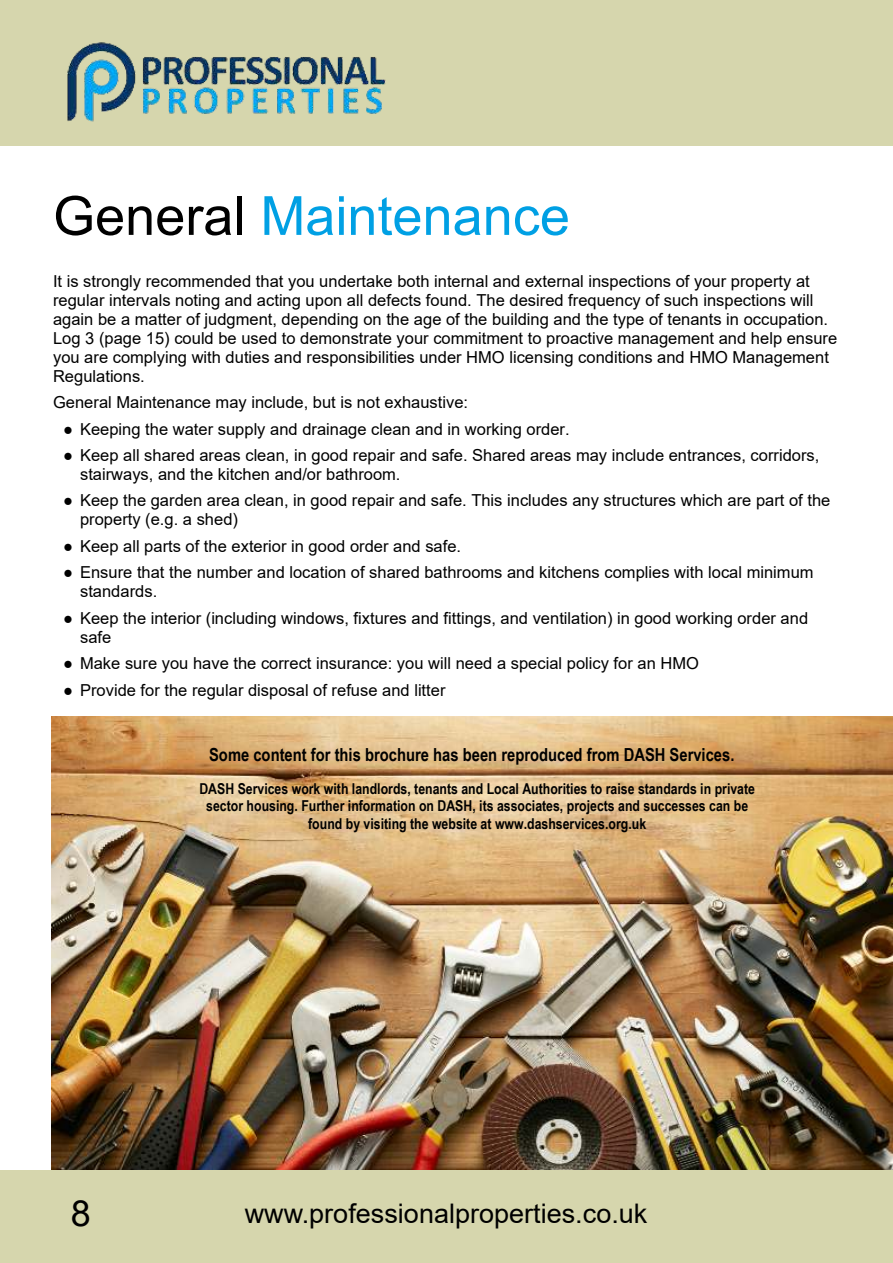
<style>
.page{position:relative;width:893px;height:1263px;background:#fff}
.page>*{position:absolute;margin:0;border:0;box-sizing:border-box;transform-origin:0 0}
.t1{font:54px "Arial";color:#00a0e4}
.t2{font:36px "Arial";color:#000}
.t3{font:27px "Arial";color:#000}
.t4{font:700 18px "Arial Narrow";color:#000}
.t5{font:16.5px/18.9px "Arial";color:#000}
.t6{font:700 15px/17.2px "Arial Narrow";color:#000;text-align:center}
.s1{color:#000}
.s2{font-family:"Times New Roman"}
</style>
<div class="page">
<img style="left:51px;top:716px;width:841px;height:454px">
<div style="left:0;top:1170px;width:892px;height:93px;background:#d6d6ad"></div>
<div style="left:1px;top:0;width:892px;height:146px;background:#d6d6ad"></div>
<img style="left:67px;top:42px;width:319px;height:80px">
<h1 class="t1" style="left:53px;top:196px;width:518px"><span class="s1">General</span> Maintenance</h1>
<p class="t5" style="left:53px;top:273px;width:786px">It is strongly recommended that you undertake both internal and external inspections of your property at regular intervals noting and acting upon all defects found. The desired frequency of such inspections will again be a matter of judgment, depending on the age of the building and the type of tenants in occupation.<br>Log 3 (page 15) could be used to demonstrate your commitment to proactive management and help ensure you are complying with duties and responsibilities under HMO licensing conditions and HMO Management Regulations.</p>
<p class="t5" style="left:53px;top:394px;width:417px">General Maintenance may include, but is not exhaustive:</p>
<p class="t5" style="left:63px;top:421px;width:508px"><span class="s2">●</span> Keeping the water supply and drainage clean and in working order.</p>
<p class="t5" style="left:80px;top:447px;width:741px;text-indent:-17px"><span class="s2">●</span> Keep all shared areas clean, in good repair and safe. Shared areas may include entrances, corridors, stairways, and the kitchen and/or bathroom.</p>
<p class="t5" style="left:80px;top:493px;width:752px;text-indent:-17px"><span class="s2">●</span> Keep the garden area clean, in good repair and safe. This includes any structures which are part of the property (e.g. a shed)</p>
<p class="t5" style="left:63px;top:538px;width:399px"><span class="s2">●</span> Keep all parts of the exterior in good order and safe.</p>
<p class="t5" style="left:80px;top:565px;width:735px;text-indent:-17px"><span class="s2">●</span> Ensure that the number and location of shared bathrooms and kitchens complies with local minimum standards.</p>
<p class="t5" style="left:80px;top:610px;width:730px;text-indent:-17px"><span class="s2">●</span> Keep the interior (including windows, fixtures and fittings, and ventilation) in good working order and safe</p>
<p class="t5" style="left:63px;top:655px;width:637px"><span class="s2">●</span> Make sure you have the correct insurance: you will need a special policy for an HMO</p>
<p class="t5" style="left:63px;top:682px;width:384px"><span class="s2">●</span> Provide for the regular disposal of refuse and litter</p>
<p class="t4" style="left:209px;top:748px;width:527px">Some content for this brochure has been reproduced from DASH Services.</p>
<p class="t6" style="left:199px;top:782px;width:557px">DASH Services work with landlords, tenants and Local Authorities to raise standards in private sector housing. Further information on DASH, its associates, projects and successes can be found by visiting the website at www.dashservices.org.uk</p>
<h2 class="t2" style="left:71px;top:1199px;width:22px">8</h2>
<h3 class="t3" style="left:245px;top:1204px;width:404px">www.professionalproperties.co.uk</h3>
</div>
